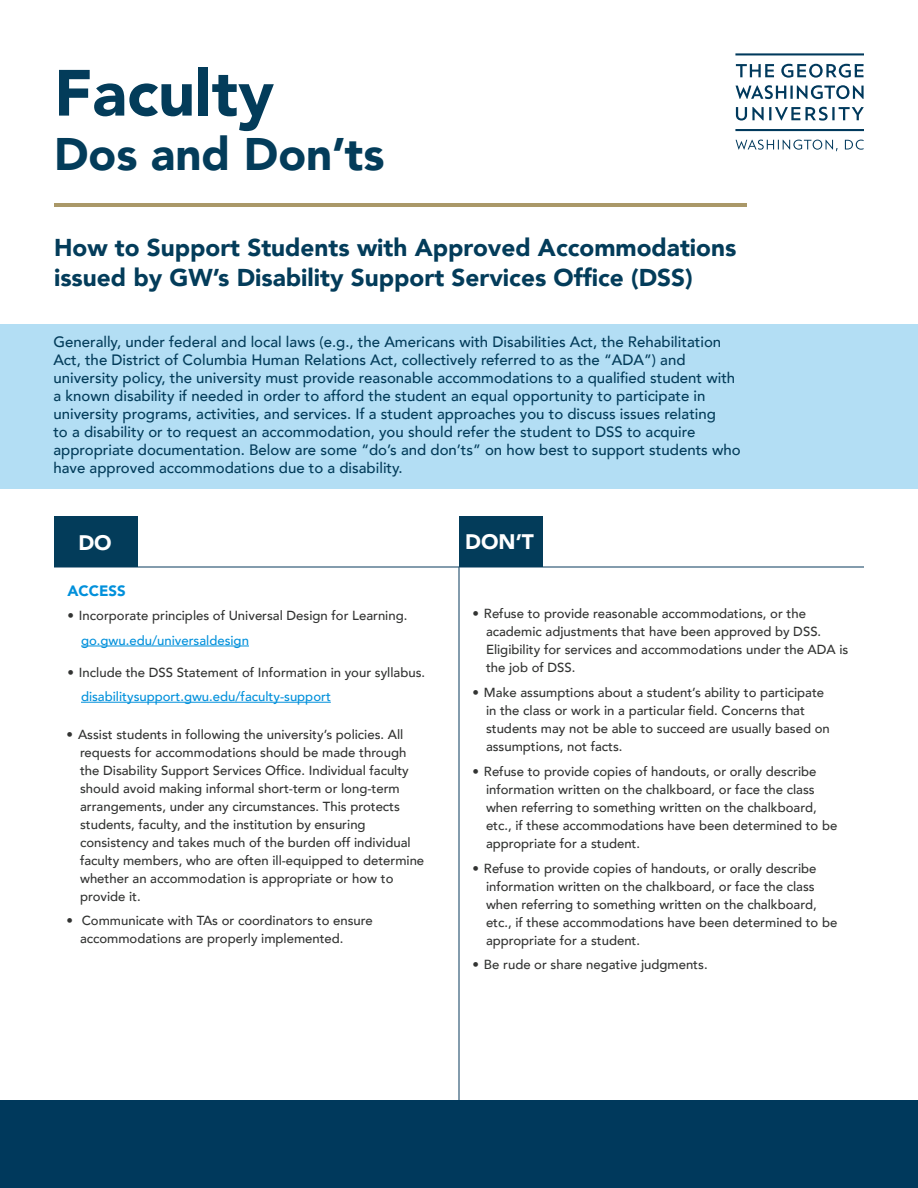
<style>
.page{position:relative;width:918px;height:1188px;background:#fff}
.page>*{position:absolute;margin:0;border:0;box-sizing:border-box;transform-origin:0 0}
.t1{font:900 64.5px "Avenir";color:#033c5a}
.t2{font:900 45.6px "Avenir";color:#033c5a}
.t3{font:900 24.3px "Avenir";color:#033c5a}
.t4{font:900 21px "Avenir";color:#fff}
.t5{font:500 15px/18px "Avenir";color:#033c5a}
.t6{font:900 15px "Avenir";color:#0190db}
.t7{font:500 13.2px/18px "Avenir";color:#323332}
.t8{font:500 13.2px "Avenir";color:#0190db}
</style>
<div class="page">
<hr style="left:54px;top:567px;width:405px;height:1px;background:#083a5c">
<hr style="left:459px;top:567px;width:405px;height:1px;background:#083a5c">
<hr style="left:459px;top:567px;width:1px;height:545px;background:#083a5c">
<hr style="left:81px;top:646px;width:168px;height:1px;background:#0190db">
<hr style="left:81px;top:702px;width:250px;height:1px;background:#0190db">
<div style="left:0;top:324px;width:918px;height:165px;background:#b3def4"></div>
<hr style="left:55px;top:204px;width:692px;height:3px;background:#aa9868">
<svg style="left:735px;top:53px;width:129px;height:98px"></svg>
<div style="left:0;top:1100px;width:918px;height:88px;background:#00395c"></div>
<div style="left:54px;top:517px;width:83px;height:50px;background:#033c5a"></div>
<div style="left:459px;top:516px;width:83px;height:51px;background:#033c5a"></div>
<p class="t1" style="left:54px;top:38px;width:222px">Faculty</p>
<p class="t2" style="left:54px;top:115px;width:332px">Dos and Don’ts</p>
<p class="t3" style="left:54px;top:227px;width:684px">How to Support Students with Approved Accommodations</p>
<p class="t3" style="left:54px;top:256px;width:640px">issued by GW’s Disability Support Services Office (DSS)</p>
<p class="t5" style="left:53px;top:332px;width:689px">Generally, under federal and local laws (e.g., the Americans with Disabilities Act, the Rehabilitation Act, the District of Columbia Human Relations Act, collectively referred to as the “ADA”) and university policy, the university must provide reasonable accommodations to a qualified student with a known disability if needed in order to afford the student an equal opportunity to participate in university programs, activities, and services. If a student approaches you to discuss issues relating<br>to a disability or to request an accommodation, you should refer the student to DSS to acquire appropriate documentation. Below are some “do’s and don’ts” on how best to support students who have approved accommodations due to a disability.</p>
<p class="t4" style="left:78px;top:524px;width:35px">DO</p>
<p class="t4" style="left:465px;top:524px;width:70px">DON’T</p>
<p class="t6" style="left:68px;top:577px;width:60px">ACCESS</p>
<p class="t7" style="left:68px;top:606px;width:341px">• Incorporate principles of Universal Design for Learning.</p>
<p class="t8" style="left:81px;top:629px;width:169px">go.gwu.edu/universaldesign</p>
<p class="t7" style="left:68px;top:662px;width:359px">• Include the DSS Statement of Information in your syllabus.</p>
<p class="t8" style="left:81px;top:685px;width:251px">disabilitysupport.gwu.edu/faculty-support</p>
<p class="t7" style="left:80px;top:724px;width:346px;text-indent:-14px">• Assist students in following the university’s policies. All requests for accommodations should be made through the Disability Support Services Office. Individual faculty should avoid making informal short-term or long-term arrangements, under any circumstances. This protects students, faculty, and the institution by ensuring consistency and takes much of the burden off individual faculty members, who are often ill-equipped to determine whether an accommodation is appropriate or how to provide it.</p>
<p class="t7" style="left:80px;top:911px;width:294px;text-indent:-14px">• Communicate with TAs or coordinators to ensure accommodations are properly implemented.</p>
<p class="t7" style="left:486px;top:604px;width:364px;text-indent:-14px">• Refuse to provide reasonable accommodations, or the academic adjustments that have been approved by DSS.<br>Eligibility for services and accommodations under the ADA is the job of DSS.</p>
<p class="t7" style="left:486px;top:683px;width:345px;text-indent:-14px">• Make assumptions about a student’s ability to participate in the class or work in a particular field. Concerns that students may not be able to succeed are usually based on assumptions, not facts.</p>
<p class="t7" style="left:486px;top:762px;width:353px;text-indent:-14px">• Refuse to provide copies of handouts, or orally describe information written on the chalkboard, or face the class when referring to something written on the chalkboard, etc., if these accommodations have been determined to be appropriate for a student.</p>
<p class="t7" style="left:486px;top:858px;width:353px;text-indent:-14px">• Refuse to provide copies of handouts, or orally describe information written on the chalkboard, or face the class when referring to something written on the chalkboard, etc., if these accommodations have been determined to be appropriate for a student.</p>
<p class="t7" style="left:472px;top:955px;width:237px">• Be rude or share negative judgments.</p>
</div>
